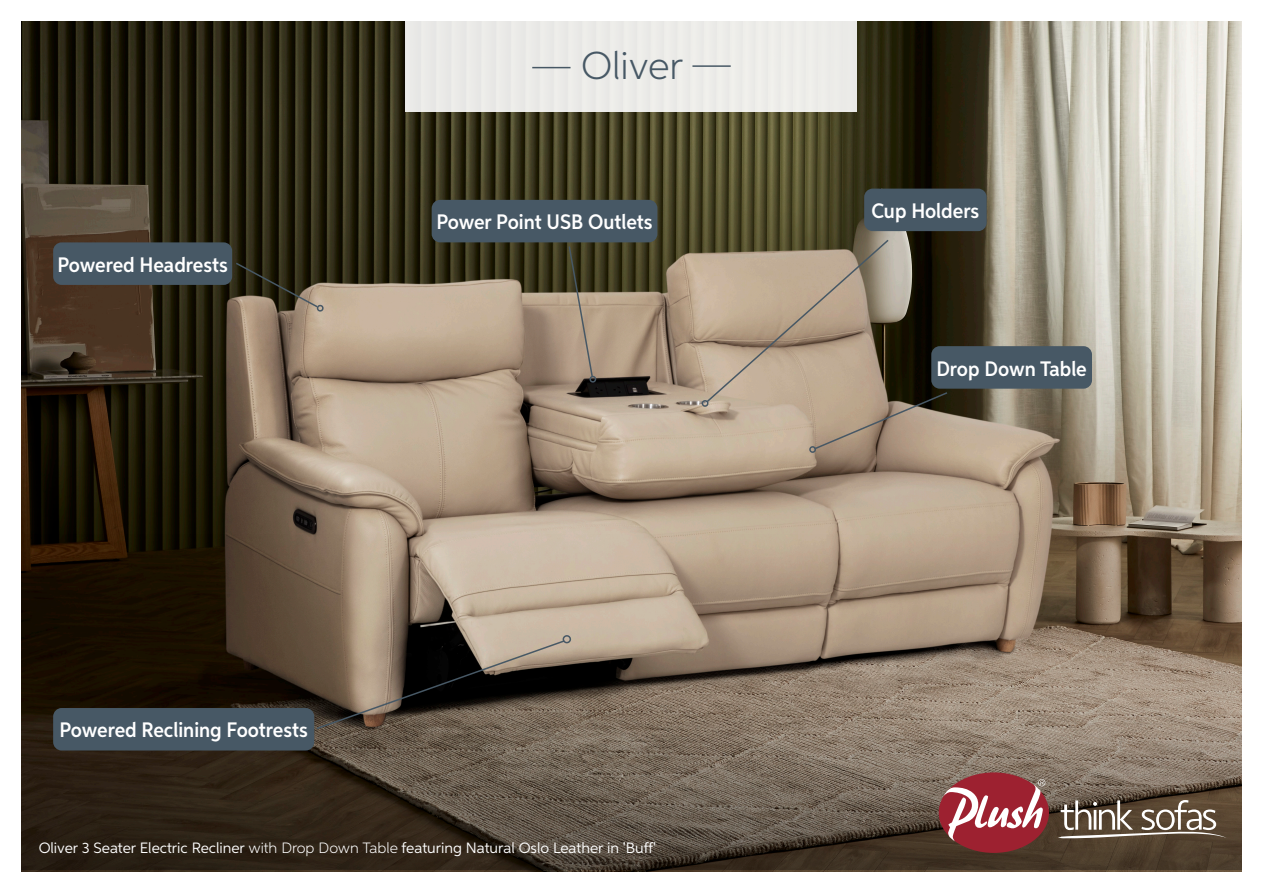
<style>
.page{position:relative;width:1263px;height:893px;background:#fff}
.page>*{position:absolute;margin:0;border:0;box-sizing:border-box;transform-origin:0 0}
.t1{font:300 39px "Aspira";color:#475865}
.t2{font:600 21px "Aspira Nar";color:#fff}
.t3{font:15px "Aspira";color:#fff}
.s1{font-weight:300}
</style>
<div class="page">
<img style="left:21px;top:21px;width:1221px;height:851px">
<svg style="left:21px;top:534px;width:1221px;height:336px;background:#6c5d4d"></svg>
<div style="left:939px;top:772px;width:110px;height:81px;background:#9d2130;border-radius:50%"></div>
<svg style="left:943px;top:779px;width:102px;height:62px"></svg>
<svg style="left:1058px;top:800px;width:169px;height:38px"></svg>
<div style="left:406px;top:0;width:451px;height:112px;background:linear-gradient(to bottom,#f8f8f7,#e7e6e2)"></div>
<hr style="left:532px;top:67px;width:38px;height:1px;background:#475865">
<hr style="left:692px;top:65px;width:39px;height:2px;background:#475865">
<div style="left:53px;top:708px;width:261px;height:42px;background:#475865;border-radius:9px"></div>
<div style="left:864px;top:189px;width:123px;height:42px;background:#475865;border-radius:9px"></div>
<div style="left:701px;top:400px;width:8px;height:7px;border:2px solid #475865;border-radius:2px"></div>
<div style="left:432px;top:200px;width:225px;height:42px;background:#475865;border-radius:9px"></div>
<svg style="left:567px;top:245px;width:31px;height:138px;background:#867862"></svg>
<div style="left:931px;top:346px;width:161px;height:43px;background:#475865;border-radius:9px"></div>
<svg style="left:705px;top:238px;width:244px;height:213px;background:#978874"></svg>
<div style="left:809px;top:446px;width:7px;height:7px;border:2px solid #475865;border-radius:2px"></div>
<svg style="left:315px;top:639px;width:251px;height:91px;background:#574c41"></svg>
<div style="left:562px;top:635px;width:9px;height:9px;border:2px solid #475865;border-radius:50%"></div>
<div style="left:53px;top:242px;width:179px;height:43px;background:#475865;border-radius:9px"></div>
<svg style="left:234px;top:261px;width:91px;height:51px;background:#4c4431"></svg>
<p class="t1" style="left:581px;top:42px;width:103px">Oliver</p>
<p class="t2" style="left:57px;top:252px;width:172px">Powered Headrests</p>
<p class="t2" style="left:436px;top:209px;width:218px">Power Point USB Outlets</p>
<p class="t2" style="left:59px;top:717px;width:250px">Powered Reclining Footrests</p>
<p class="t3" style="left:39px;top:839px;width:619px">Oliver 3 Seater Electric Recliner <span class="s1">with Drop Down Table</span> featuring Natural Oslo Leather in 'Buff'</p>
<p class="t2" style="left:871px;top:198px;width:109px">Cup Holders</p>
<p class="t2" style="left:936px;top:355px;width:152px">Drop Down Table</p>
</div>
